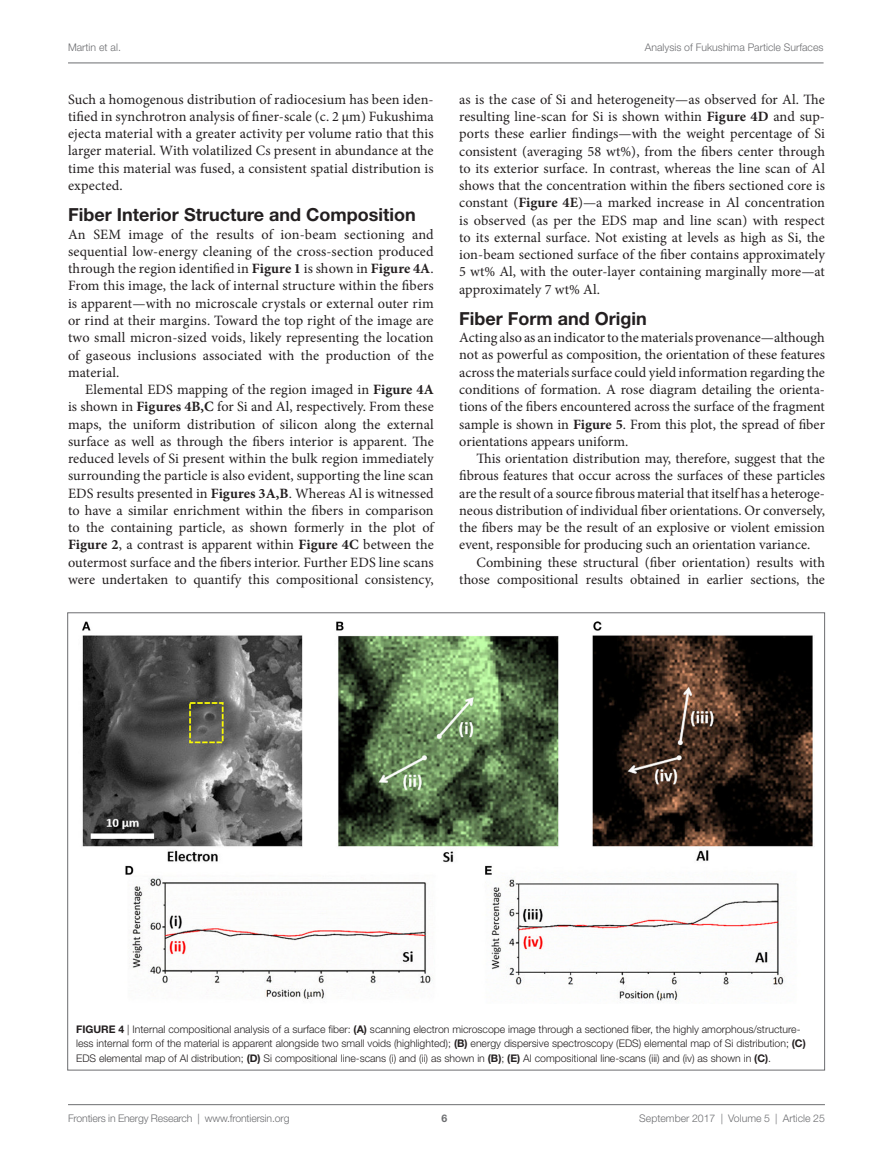
<style>
.page{position:relative;width:893px;height:1170px;background:#fff}
.page>*{position:absolute;margin:0;border:0;box-sizing:border-box;transform-origin:0 0}
.t1{font:700 18px "Helvetica Neue LT Std";color:#231f20}
.t2{font:14.25px/17.2px "Minion Pro";color:#231f20;text-align:justify}
.t3{font:300 10.5px/14.2px "Helvetica Neue LT Std";color:#231f20}
.t4{font:300 10.5px "Helvetica Neue LT Std";color:#6c6d70}
.t5{font:700 10.5px "Helvetica Neue LT Std";color:#6c6d70}
.s1{font-weight:700}
</style>
<div class="page">
<img style="left:82px;top:621px;width:731px;height:381px">
<hr style="left:68px;top:63px;width:756px;height:1px;background:#6c6d70">
<hr style="left:68px;top:1104px;width:757px;height:1px;background:#6c6d70">
<p class="t4" style="left:68px;top:41px;width:54px">Martin et al.</p>
<p class="t4" style="left:645px;top:41px;width:180px">Analysis of Fukushima Particle Surfaces</p>
<p class="t2" style="left:68px;top:90px;width:367px">Such a homogenous distribution of radiocesium has been iden&shy;tified in synchrotron analysis of finer-scale (c. 2 µm) Fukushima ejecta material with a greater activity per volume ratio that this larger material. With volatilized Cs present in abundance at the time this material was fused, a consistent spatial distribution is expected.</p>
<p class="t1" style="left:68px;top:204px;width:349px">Fiber Interior Structure and Composition</p>
<p class="t2" style="left:68px;top:225px;width:367px">An SEM image of the results of ion-beam sectioning and sequential low-energy cleaning of the cross-section produced through the region identified in <span class="s1">Figure 1</span> is shown in <span class="s1">Figure 4A</span>.<br>From this image, the lack of internal structure within the fibers is apparent—with no microscale crystals or external outer rim or rind at their margins. Toward the top right of the image are two small micron-sized voids, likely representing the location of gaseous inclusions associated with the production of the material.</p>
<p class="t2" style="left:68px;top:381px;width:367px;text-indent:17px">Elemental EDS mapping of the region imaged in <span class="s1">Figure 4A </span>is shown in <span class="s1">Figures 4B,C</span> for Si and Al, respectively. From these maps, the uniform distribution of silicon along the external surface as well as through the fibers interior is apparent. The reduced levels of Si present within the bulk region immediately surrounding the particle is also evident, supporting the line scan EDS results presented in <span class="s1">Figures 3A,B</span>. Whereas Al is witnessed to have a similar enrichment within the fibers in comparison to the containing particle, as shown formerly in the plot of <span class="s1">Figure 2</span>, a contrast is apparent within <span class="s1">Figure 4C</span> between the outermost surface and the fibers interior. Further EDS line scans were undertaken to quantify this compositional consistency,</p>
<p class="t2" style="left:459px;top:91px;width:367px">as is the case of Si and heterogeneity—as observed for Al. The resulting line-scan for Si is shown within <span class="s1">Figure 4D</span> and sup&shy;ports these earlier findings—with the weight percentage of Si consistent (averaging 58 wt%), from the fibers center through to its exterior surface. In contrast, whereas the line scan of Al shows that the concentration within the fibers sectioned core is constant (<span class="s1">Figure 4E</span>)—a marked increase in Al concentration is observed (as per the EDS map and line scan) with respect to its external surface. Not existing at levels as high as Si, the ion-beam sectioned surface of the fiber contains approximately 5 wt% Al, with the outer-layer containing marginally more—at approximately 7 wt% Al.</p>
<p class="t1" style="left:459px;top:307px;width:189px">Fiber Form and Origin</p>
<p class="t2" style="left:459px;top:329px;width:367px">Acting also as an indicator to the materials provenance—although not as powerful as composition, the orientation of these features across the materials surface could yield information regarding the conditions of formation. A rose diagram detailing the orienta&shy;tions of the fibers encountered across the surface of the fragment sample is shown in <span class="s1">Figure 5</span>. From this plot, the spread of fiber orientations appears uniform.</p>
<p class="t2" style="left:459px;top:450px;width:367px;text-indent:17px">This orientation distribution may, therefore, suggest that the fibrous features that occur across the surfaces of these particles are the result of a source fibrous material that itself has a heteroge&shy;neous distribution of individual fiber orientations. Or conversely, the fibers may be the result of an explosive or violent emission event, responsible for producing such an orientation variance.</p>
<p class="t2" style="left:459px;top:553px;width:367px;text-align:right">Combining these structural (fiber orientation) results with those compositional results obtained in earlier sections, the</p>
<p class="t3" style="left:76px;top:1021px;width:731px"><span class="s1">Figure 4</span> | Internal compositional analysis of a surface fiber: <span class="s1">(A)</span> scanning electron microscope image through a sectioned fiber, the highly amorphous/structure&shy;less internal form of the material is apparent alongside two small voids (highlighted); <span class="s1">(B)</span> energy dispersive spectroscopy (EDS) elemental map of Si distribution; <span class="s1">(C)<br></span>EDS elemental map of Al distribution; <span class="s1">(D)</span> Si compositional line-scans (i) and (ii) as shown in <span class="s1">(B)</span>; <span class="s1">(E)</span> Al compositional line-scans (iii) and (iv) as shown in <span class="s1">(C)</span>.</p>
<p class="t4" style="left:68px;top:1111px;width:223px">Frontiers in Energy Research | www.frontiersin.org</p>
<p class="t4" style="left:639px;top:1111px;width:187px">September 2017 | Volume 5 | Article 25</p>
<p class="t5" style="left:441px;top:1111px;width:7px">6</p>
</div>
